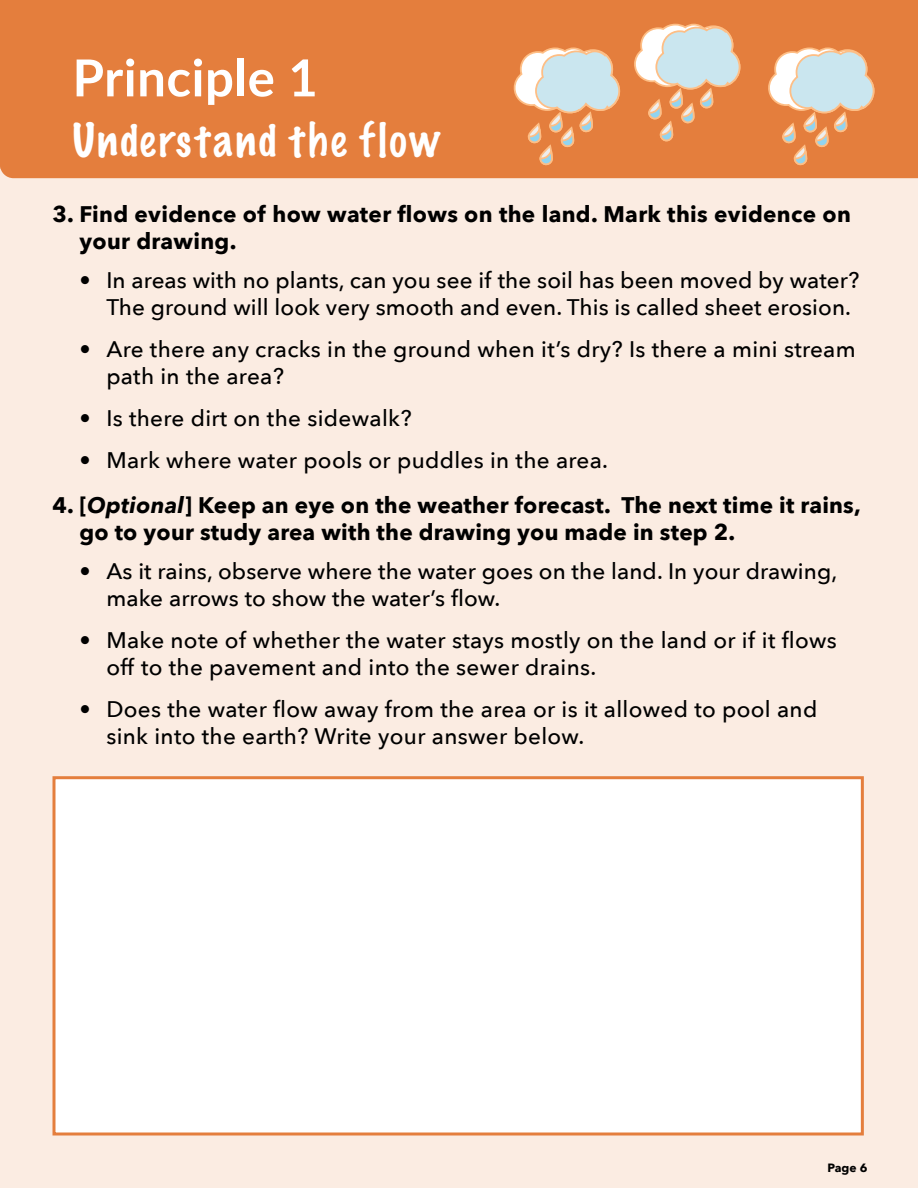
<style>
.page{position:relative;width:918px;height:1188px;background:#fbece2}
.page>*{position:absolute;margin:0;border:0;box-sizing:border-box;transform-origin:0 0}
.t1{font:700 51px "Lato";letter-spacing:.01em;color:#fff}
.t2{font:100 42px "Marker Felt";letter-spacing:.065em;color:#fff}
.t3{font:500 22.5px/27px "Avenir Next";letter-spacing:.015em;color:#000}
.t4{font:700 22.5px/27px "Avenir Next";letter-spacing:.01em;color:#000}
.t5{font:700 12px "Avenir Next";color:#000}
.s1{font-style:italic}
</style>
<div class="page">
<div style="left:0;top:0;width:918px;height:178px;background:#e47e3d"></div>
<div style="left:52px;top:776px;width:812px;height:360px;background:#fff;border:3px solid #e47e3d"></div>
<svg style="left:767px;top:47px;width:108px;height:120px;background:#e0b18e"></svg>
<svg style="left:513px;top:47px;width:108px;height:120px;background:#e0b18f"></svg>
<svg style="left:633px;top:23px;width:108px;height:120px;background:#e0b18e"></svg>
<h1 class="t1" style="left:73px;top:40px;width:247px">Principle 1</h1>
<h2 class="t2" style="left:73px;top:107px;width:369px">Understand the flow</h2>
<p class="t4" style="left:79px;top:201px;width:773px;text-indent:-27px">3. Find evidence of how water flows on the land. Mark this evidence on your drawing.</p>
<p class="t3" style="left:106px;top:266px;width:755px;text-indent:-27px">• In areas with no plants, can you see if the soil has been moved by water?<br>The ground will look very smooth and even. This is called sheet erosion.</p>
<p class="t3" style="left:106px;top:335px;width:751px;text-indent:-27px">• Are there any cracks in the ground when it’s dry? Is there a mini stream path in the area?</p>
<p class="t3" style="left:79px;top:404px;width:334px">• Is there dirt on the sidewalk?</p>
<p class="t3" style="left:79px;top:446px;width:530px">• Mark where water pools or puddles in the area.</p>
<p class="t4" style="left:79px;top:492px;width:783px;text-indent:-27px">4. [<span class="s1">Optional</span>] Keep an eye on the weather forecast. The next time it rains, go to your study area with the drawing you made in step 2.</p>
<p class="t3" style="left:106px;top:557px;width:732px;text-indent:-27px">• As it rains, observe where the water goes on the land. In your drawing, make arrows to show the water’s flow.</p>
<p class="t3" style="left:106px;top:626px;width:732px;text-indent:-27px">• Make note of whether the water stays mostly on the land or if it flows off to the pavement and into the sewer drains.</p>
<p class="t3" style="left:106px;top:695px;width:712px;text-indent:-27px">• Does the water flow away from the area or is it allowed to pool and sink into the earth? Write your answer below.</p>
<p class="t5" style="left:827px;top:1157px;width:42px">Page 6</p>
</div>
